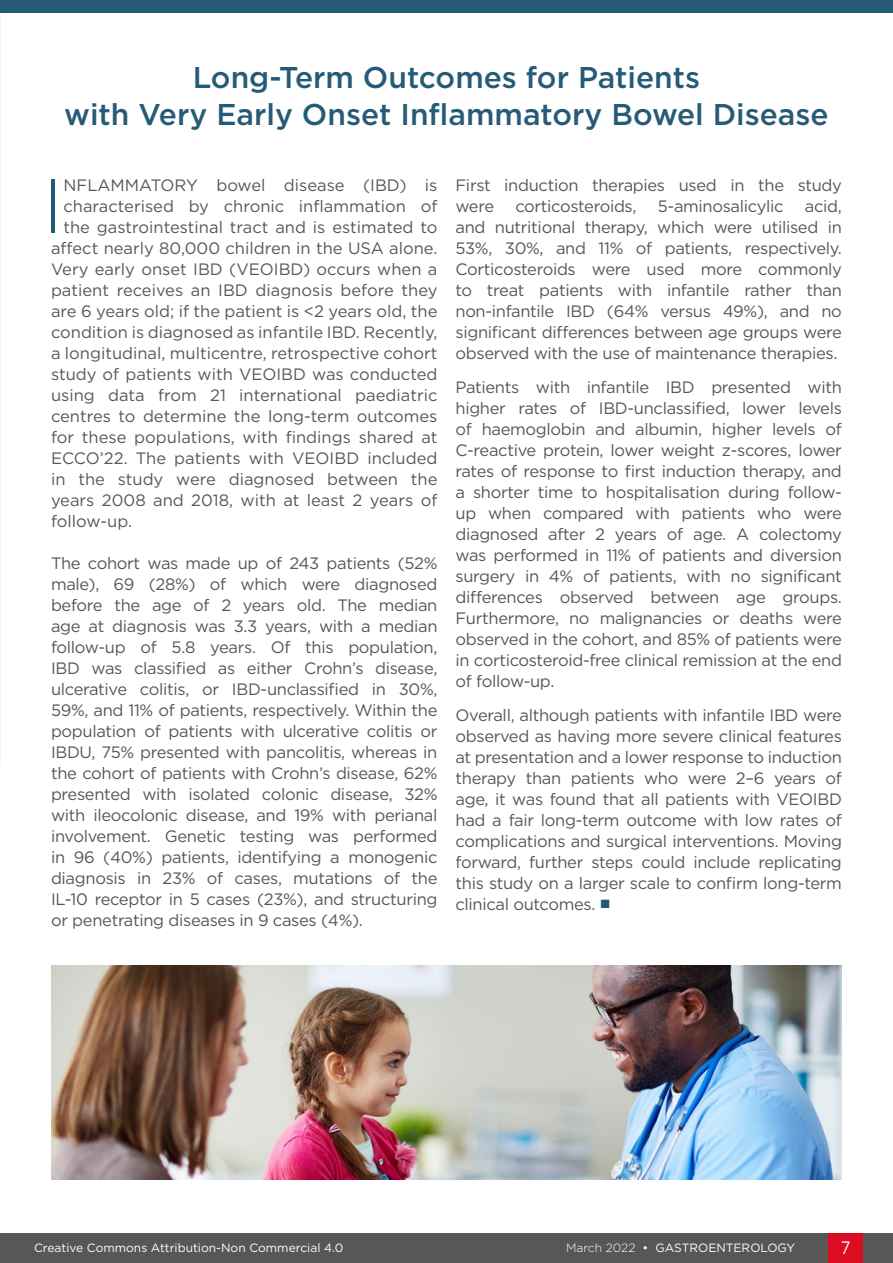
<style>
.page{position:relative;width:893px;height:1263px;background:#fff}
.page>*{position:absolute;margin:0;border:0;box-sizing:border-box;transform-origin:0 0}
.Drop_Cap{font:300 76.5px "Gotham";color:#265b77}
.Story_Title_Heading{font:500 30px/37.5px "Gotham";color:#265b77;text-align:center}
.t1{font:18px "Gotham";color:#fff;scale:.9 1}
.Body_Text__Justifica{font:16.5px/21px "Gotham";letter-spacing:-.02em;color:#575756;text-align:justify}
.Drop_Cap-2{font:16.5px "Gotham";color:#575756}
.t2{font:12px "Gotham";color:#fff}
.s1{font-family:"Arial";font-size:18px;color:#265b77}
.s2{font-weight:300}
</style>
<div class="page">
<div style="left:0;top:1233px;width:893px;height:30px;background:#575756"></div>
<div style="left:829px;top:1233px;width:34px;height:30px;background:#dc0c23"></div>
<img style="left:51px;top:966px;width:791px;height:213px">
<div style="left:0;top:0;width:893px;height:13px;background:#265b77"></div>
<p class="Story_Title_Heading" style="left:64px;top:58px;width:766px">Long-Term Outcomes for Patients<br>with Very Early Onset Inflammatory Bowel Disease</p>
<p class="Drop_Cap" style="left:43px;top:158px;width:22px">I</p>
<p class="Drop_Cap-2" style="left:63px;top:175px;width:375px">NFLAMMATORY bowel disease (IBD) is</p>
<p class="Drop_Cap-2" style="left:63px;top:196px;width:375px">characterised by chronic inflammation of</p>
<p class="Drop_Cap-2" style="left:63px;top:217px;width:375px">the gastrointestinal tract and is estimated to</p>
<p class="Drop_Cap-2" style="left:51px;top:238px;width:388px">affect nearly 80,000 children in the USA alone.</p>
<p class="Drop_Cap-2" style="left:51px;top:259px;width:388px">Very early onset IBD (VEOIBD) occurs when a</p>
<p class="Drop_Cap-2" style="left:51px;top:280px;width:388px">patient receives an IBD diagnosis before they</p>
<p class="Drop_Cap-2" style="left:51px;top:301px;width:388px">are 6 years old; if the patient is &lt;2 years old, the</p>
<p class="Drop_Cap-2" style="left:51px;top:322px;width:388px">condition is diagnosed as infantile IBD. Recently,</p>
<p class="Drop_Cap-2" style="left:51px;top:343px;width:388px">a longitudinal, multicentre, retrospective cohort</p>
<p class="Drop_Cap-2" style="left:51px;top:364px;width:388px">study of patients with VEOIBD was conducted</p>
<p class="Drop_Cap-2" style="left:51px;top:385px;width:388px">using data from 21 international paediatric</p>
<p class="Drop_Cap-2" style="left:51px;top:406px;width:388px">centres to determine the long-term outcomes</p>
<p class="Drop_Cap-2" style="left:51px;top:427px;width:388px">for these populations, with findings shared at</p>
<p class="Drop_Cap-2" style="left:51px;top:448px;width:388px">ECCO’22. The patients with VEOIBD included</p>
<p class="Drop_Cap-2" style="left:51px;top:469px;width:388px">in the study were diagnosed between the</p>
<p class="Drop_Cap-2" style="left:51px;top:490px;width:388px">years 2008 and 2018, with at least 2 years of</p>
<p class="Drop_Cap-2" style="left:51px;top:511px;width:83px">follow-up.</p>
<p class="Body_Text__Justifica" style="left:51px;top:552px;width:388px">The cohort was made up of 243 patients (52% male), 69 (28%) of which were diagnosed before the age of 2 years old. The median age at diagnosis was 3.3 years, with a median follow-up of 5.8 years. Of this population, IBD was classified as either Crohn’s disease, ulcerative colitis, or IBD-unclassified in 30%, 59%, and 11% of patients, respectively. Within the population of patients with ulcerative colitis or IBDU, 75% presented with pancolitis, whereas in the cohort of patients with Crohn’s disease, 62% presented with isolated colonic disease, 32% with ileocolonic disease, and 19% with perianal involvement. Genetic testing was performed in 96 (40%) patients, identifying a monogenic diagnosis in 23% of cases, mutations of the IL-10 receptor in 5 cases (23%), and structuring or penetrating diseases in 9 cases (4%).</p>
<p class="Body_Text__Justifica" style="left:455px;top:174px;width:388px">First induction therapies used in the study were</p>
<p class="Body_Text__Justifica" style="left:455px;top:195px;width:388px;text-indent:349px">acid, and nutritional therapy, which were utilised in 53%, 30%, and 11% of patients, respectively.<br>Corticosteroids were used more commonly to treat patients with infantile rather than non-infantile IBD (64% versus 49%), and no significant differences between age groups were observed with the use of maintenance therapies.</p>
<p class="Body_Text__Justifica" style="left:455px;top:376px;width:388px">Patients with infantile IBD presented with higher rates of IBD-unclassified, lower levels of haemoglobin and albumin, higher levels of C-reactive protein, lower weight z-scores, lower rates of response to first induction therapy, and a shorter time to hospitalisation during follow&shy;up when compared with patients who were diagnosed after 2 years of age. A colectomy was performed in 11% of patients and diversion surgery in 4% of patients, with no significant differences observed between age groups.<br>Furthermore, no malignancies or deaths were observed in the cohort, and 85% of patients were in corticosteroid-free clinical remission at the end of follow-up.</p>
<p class="Body_Text__Justifica" style="left:455px;top:704px;width:388px">Overall, although patients with infantile IBD were observed as having more severe clinical features at presentation and a lower response to induction therapy than patients who were 2–6 years of age, it was found that all patients with VEOIBD had a fair long-term outcome with low rates of complications and surgical interventions. Moving forward, further steps could include replicating this study on a larger scale to confirm long-term clinical outcomes. <span class="s1">■</span></p>
<p class="Body_Text__Justifica" style="left:515px;top:195px;width:123px">corticosteroids,</p>
<p class="Body_Text__Justifica" style="left:658px;top:195px;width:127px">5-aminosalicylic</p>
<p class="t2" style="left:34px;top:1240px;width:311px">Creative Commons Attribution-Non Commercial 4.0</p>
<p class="t2" style="left:566px;top:1240px;width:231px"><span class="s2">March 2022</span> • GASTROENTEROLOGY</p>
<p class="t1" style="left:841px;top:1236px;width:12px">7</p>
</div>
